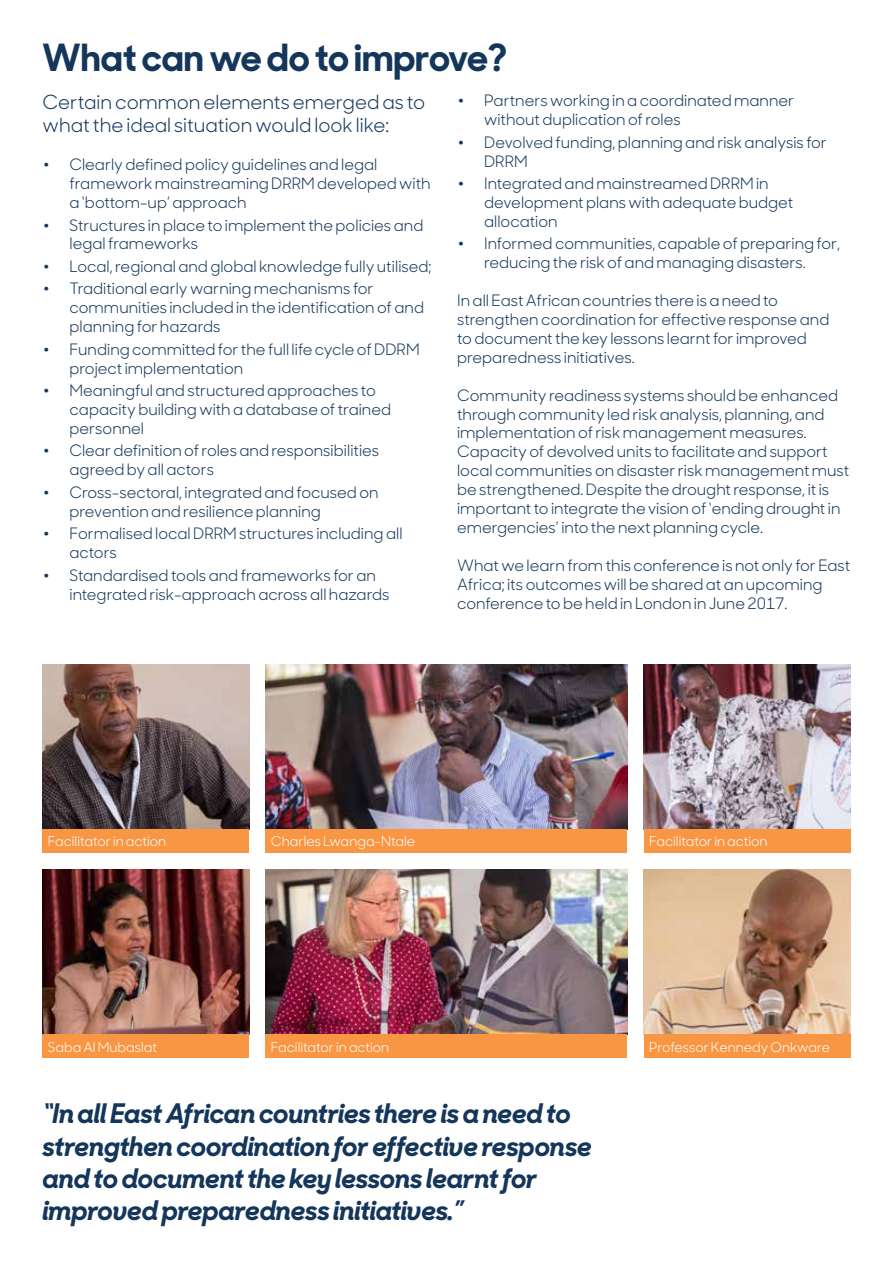
<style>
.page{position:relative;width:893px;height:1263px;background:#fff}
.page>*{position:absolute;margin:0;border:0;box-sizing:border-box;transform-origin:0 0}
.t1{font:700 37.5px "Sharp Sans No 1";color:#13365a}
.t2{font:italic 700 27px/32.4px "Sharp Sans No 1";color:#13365a}
.t3{font:19.5px/23.4px "Sharp Sans No 1";color:#13365a}
.t4{font:15.75px/18.9px "Sharp Sans No 1";color:#13365a}
.t5{font:13.5px "Sharp Sans No 1";color:#fff}
.s1{font-family:"Gill Sans MT Std";font-weight:300}
</style>
<div class="page">
<img style="left:43px;top:664px;width:206px;height:166px">
<img style="left:644px;top:664px;width:206px;height:166px">
<img style="left:43px;top:869px;width:206px;height:166px">
<img style="left:644px;top:869px;width:206px;height:166px">
<div style="left:43px;top:830px;width:206px;height:23px;background:#f89644"></div>
<div style="left:43px;top:1035px;width:206px;height:23px;background:#f89644"></div>
<div style="left:644px;top:830px;width:206px;height:23px;background:#f89644"></div>
<div style="left:644px;top:1035px;width:206px;height:23px;background:#f89644"></div>
<img style="left:266px;top:664px;width:361px;height:166px">
<div style="left:266px;top:830px;width:361px;height:23px;background:#f89644"></div>
<img style="left:266px;top:869px;width:361px;height:166px">
<div style="left:266px;top:1035px;width:361px;height:23px;background:#f89644"></div>
<h1 class="t1" style="left:43px;top:26px;width:466px">What can we do to improve?</h1>
<p class="t3" style="left:43px;top:89px;width:384px">Certain common elements emerged as to what the ideal situation would look like:</p>
<p class="t4" style="left:70px;top:154px;width:363px;text-indent:-27px"><span class="s1">•</span> Clearly defined policy guidelines and legal framework mainstreaming DRRM developed with a ‘bottom-up’ approach</p>
<p class="t4" style="left:70px;top:214px;width:355px;text-indent:-27px"><span class="s1">•</span> Structures in place to implement the policies and legal frameworks</p>
<p class="t4" style="left:43px;top:256px;width:391px"><span class="s1">•</span> Local, regional and global knowledge fully utilised;</p>
<p class="t4" style="left:70px;top:278px;width:356px;text-indent:-27px"><span class="s1">•</span> Traditional early warning mechanisms for communities included in the identification of and planning for hazards</p>
<p class="t4" style="left:70px;top:338px;width:352px;text-indent:-27px"><span class="s1">•</span> Funding committed for the full life cycle of DDRM project implementation</p>
<p class="t4" style="left:70px;top:380px;width:323px;text-indent:-27px"><span class="s1">•</span> Meaningful and structured approaches to capacity building with a database of trained personnel</p>
<p class="t4" style="left:70px;top:440px;width:311px;text-indent:-27px"><span class="s1">•</span> Clear definition of roles and responsibilities agreed by all actors</p>
<p class="t4" style="left:70px;top:481px;width:311px;text-indent:-27px"><span class="s1">•</span> Cross-sectoral, integrated and focused on prevention and resilience planning</p>
<p class="t4" style="left:70px;top:523px;width:335px;text-indent:-27px"><span class="s1">•</span> Formalised local DRRM structures including all actors</p>
<p class="t4" style="left:70px;top:564px;width:321px;text-indent:-27px"><span class="s1">•</span> Standardised tools and frameworks for an integrated risk-approach across all hazards</p>
<p class="t4" style="left:484px;top:90px;width:312px;text-indent:-27px"><span class="s1">•</span> Partners working in a coordinated manner without duplication of roles</p>
<p class="t4" style="left:484px;top:131px;width:344px;text-indent:-27px"><span class="s1">•</span> Devolved funding, planning and risk analysis for<br>DRRM</p>
<p class="t4" style="left:484px;top:173px;width:311px;text-indent:-27px"><span class="s1">•</span> Integrated and mainstreamed DRRM in development plans with adequate budget allocation</p>
<p class="t4" style="left:457px;top:233px;width:385px;text-align:center"><span class="s1">•</span> Informed communities, capable of preparing for, reducing the risk of and managing disasters.</p>
<p class="t4" style="left:457px;top:290px;width:374px">In all East African countries there is a need to strengthen coordination for effective response and to document the key lessons learnt for improved preparedness initiatives.</p>
<p class="t4" style="left:457px;top:384px;width:394px">Community readiness systems should be enhanced through community led risk analysis, planning, and implementation of risk management measures.<br>Capacity of devolved units to facilitate and support local communities on disaster risk management must be strengthened. Despite the drought response, it is important to integrate the vision of ‘ending drought in emergencies’ into the next planning cycle.</p>
<p class="t4" style="left:457px;top:554px;width:395px">What we learn from this conference is not only for East<br>Africa; its outcomes will be shared at an upcoming conference to be held in London in June 2017.</p>
<p class="t5" style="left:48px;top:831px;width:120px">Facilitator in action</p>
<p class="t5" style="left:271px;top:831px;width:146px">Charles Lwanga-Ntale</p>
<p class="t5" style="left:649px;top:831px;width:120px">Facilitator in action</p>
<p class="t5" style="left:48px;top:1036px;width:111px">Saba Al Mubaslat</p>
<p class="t5" style="left:649px;top:1036px;width:182px">Professor Kennedy Onkware</p>
<p class="t5" style="left:271px;top:1036px;width:120px">Facilitator in action</p>
<h2 class="t2" style="left:43px;top:1097px;width:550px">“In all East African countries there is a need to strengthen coordination for effective response and to document the key lessons learnt for improved preparedness initiatives.”</h2>
</div>
